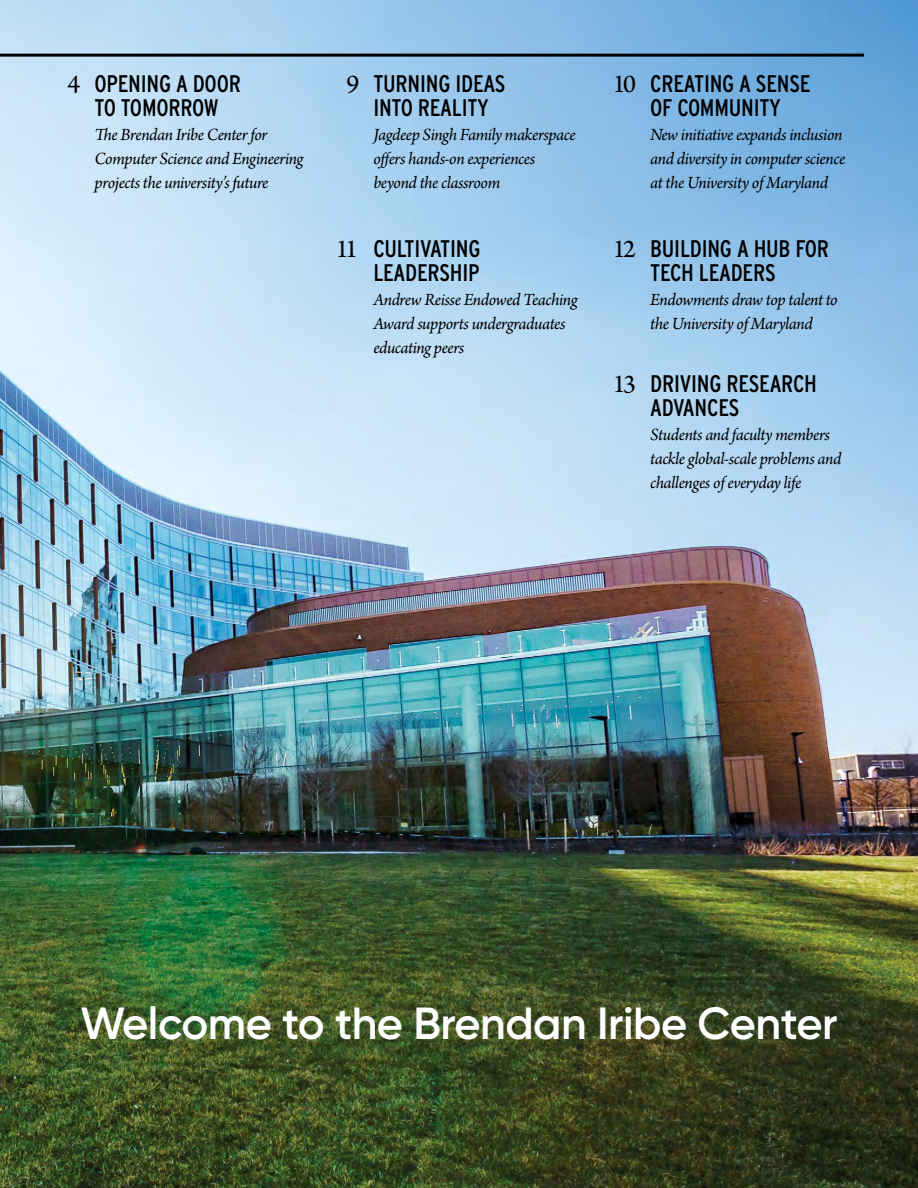
<style>
.page{position:relative;width:918px;height:1188px;background:#fff}
.page>*{position:absolute;margin:0;border:0;box-sizing:border-box;transform-origin:0 0}
.t1{font:600 45px "Gilroy";letter-spacing:-.01em;color:#fff}
.Arno_Body_Copy-1st_p{font:condensed 24px/24px "Interstate";letter-spacing:-.01em;color:#000;text-align:center}
.Arno_Body_Copy-1st_p-2{font:italic 18px/24px "Arno Pro";letter-spacing:-.025em;color:#000}
.s1{font-family:"Arno Pro";font-stretch:normal;font-size:27px}
</style>
<div class="page">
<img style="left:0;top:0;width:918px;height:1188px">
<hr style="left:0;top:54px;width:864px;height:3px;background:#000">
<p class="Arno_Body_Copy-1st_p" style="left:68px;top:72px;width:175px"><span class="s1">4</span> OPENING A DOOR<br>TO TOMORROW</p>
<p class="Arno_Body_Copy-1st_p-2" style="left:94px;top:124px;width:211px">The Brendan Iribe Center for<br>Computer Science and Engineering projects the university’s future</p>
<p class="Arno_Body_Copy-1st_p" style="left:346px;top:72px;width:161px"><span class="s1">9</span> TURNING IDEAS<br>INTO REALITY</p>
<p class="Arno_Body_Copy-1st_p-2" style="left:373px;top:124px;width:204px">Jagdeep Singh Family makerspace offers hands-on experiences beyond the classroom</p>
<p class="Arno_Body_Copy-1st_p" style="left:336px;top:237px;width:146px;text-align:right"><span class="s1">11</span> CULTIVATING<br>LEADERSHIP</p>
<p class="Arno_Body_Copy-1st_p-2" style="left:373px;top:289px;width:206px">Andrew Reisse Endowed Teaching<br>Award supports undergraduates educating peers</p>
<p class="Arno_Body_Copy-1st_p" style="left:613px;top:72px;width:199px"><span class="s1">10</span> CREATING A SENSE<br>OF COMMUNITY</p>
<p class="Arno_Body_Copy-1st_p-2" style="left:650px;top:124px;width:197px">New initiative expands inclusion and diversity in computer science at the University of Maryland</p>
<p class="Arno_Body_Copy-1st_p" style="left:650px;top:237px;width:180px;text-align:left;text-indent:-38px"><span class="s1">12</span> BUILDING A HUB FOR<br>TECH LEADERS</p>
<p class="Arno_Body_Copy-1st_p-2" style="left:650px;top:289px;width:189px">Endowments draw top talent to the University of Maryland</p>
<p class="Arno_Body_Copy-1st_p" style="left:650px;top:372px;width:168px;text-align:left;text-indent:-38px"><span class="s1">13</span> DRIVING RESEARCH<br>ADVANCES</p>
<p class="Arno_Body_Copy-1st_p-2" style="left:650px;top:424px;width:193px">Students and faculty members tackle global-scale problems and challenges of everyday life</p>
<p class="t1" style="left:80px;top:995px;width:759px">Welcome to the Brendan Iribe Center</p>
</div>
